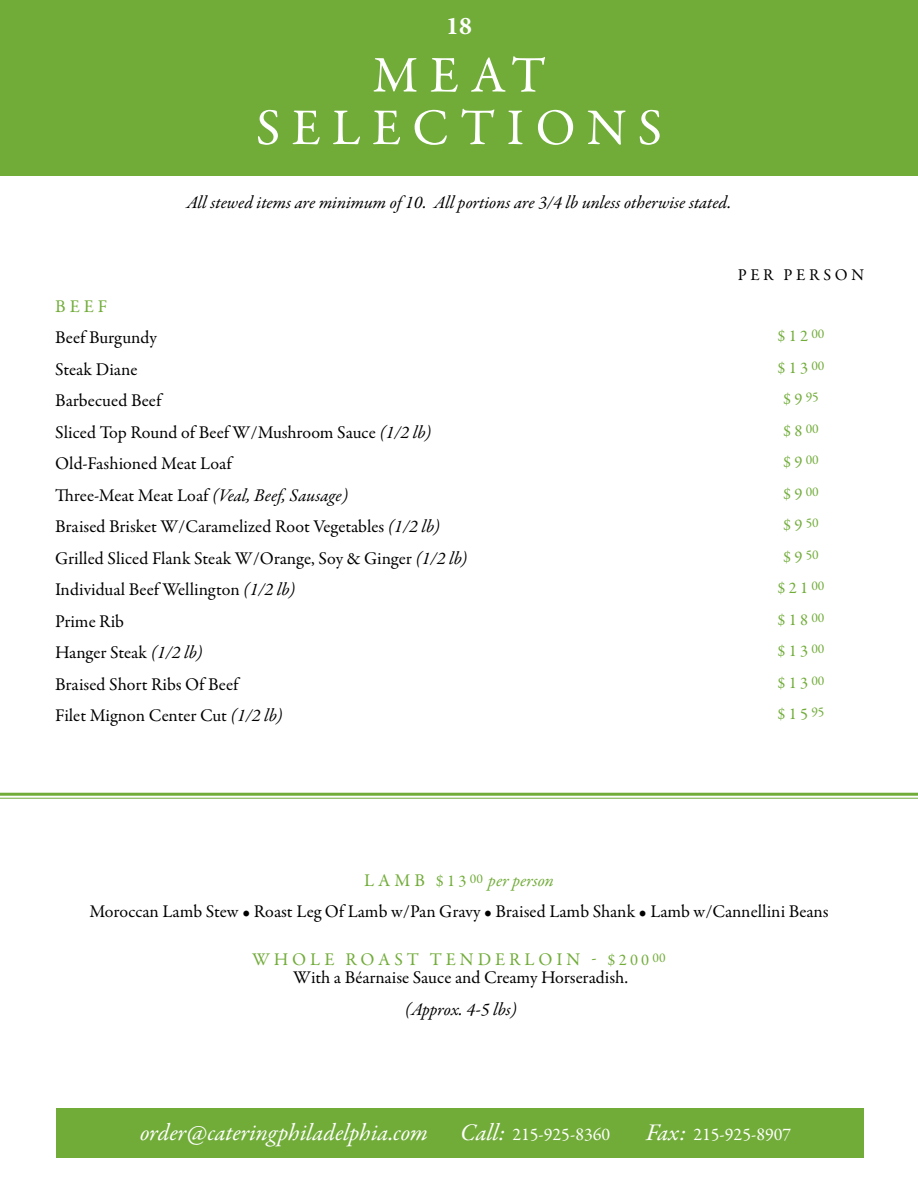
<style>
.page{position:relative;width:918px;height:1188px;background:#fff}
.page>*{position:absolute;margin:0;border:0;box-sizing:border-box;transform-origin:0 0}
.t1{font:51.6px/52.5px "Garamond Premr Pro";letter-spacing:.22em;color:#fff;text-align:center}
.t2{font:700 25.5px "Minion Pro";color:#fff}
.t3{font:italic 24px "Garamond Premr Pro";color:#fff}
.t4{font:18px/31.5px "Garamond Premr Pro";color:#000;text-align:center}
.t5{font:italic 18px "Garamond Premr Pro";color:#000}
.t6{font:18px "Garamond Premr Pro";color:#fff}
.t7{font:18px "Garamond Premr Pro";color:#71ac39}
.t8{font:16.5px/31.5px "Garamond Premr Pro";letter-spacing:.2em;color:#71ac39;text-align:center}
.t9{font:16.5px "Garamond Premr Pro";letter-spacing:.22em;color:#000}
.s1{font-style:italic}
.s2{color:#71ac39}
.s3{font-size:16.5px;color:#71ac39}
.s4{font-style:italic;color:#71ac39}
.s5{font-style:italic;font-size:24px}
</style>
<div class="page">
<div style="left:0;top:0;width:918px;height:176px;background:#71ac39"></div>
<hr style="left:0;top:793px;width:918px;height:3px;background:#71ac39">
<hr style="left:0;top:798px;width:918px;height:1px;background:#71ac39">
<div style="left:56px;top:1109px;width:808px;height:49px;background:#71ac39"></div>
<h2 class="t2" style="left:446px;top:8px;width:27px">18</h2>
<h1 class="t1" style="left:256px;top:50px;width:408px">MEAT<br>SELECTIONS</h1>
<p class="t5" style="left:187px;top:191px;width:546px">All stewed items are minimum of 10. All portions are 3/4 lb unless otherwise stated.</p>
<p class="t7" style="left:55px;top:295px;width:54px">BEEF</p>
<p class="t4" style="left:55px;top:322px;width:414px;text-align:left">Beef Burgundy<br>Steak Diane<br>Barbecued Beef<br>Sliced Top Round of Beef W/Mushroom Sauce <span class="s1">(1/2 lb)<br></span>Old-Fashioned Meat Loaf<br>Three-Meat Meat Loaf <span class="s1">(Veal, Beef, Sausage)<br></span>Braised Brisket W/Caramelized Root Vegetables <span class="s1">(1/2 lb)<br></span>Grilled Sliced Flank Steak W/Orange, Soy &amp; Ginger <span class="s1">(1/2 lb)<br></span>Individual Beef Wellington <span class="s1">(1/2 lb)<br></span>Prime Rib<br>Hanger Steak <span class="s1">(1/2 lb)<br></span>Braised Short Ribs Of Beef<br>Filet Mignon Center Cut <span class="s1">(1/2 lb)</span></p>
<p class="t9" style="left:738px;top:265px;width:128px">PER PERSON</p>
<p class="t8" style="left:777px;top:321px;width:49px">$12<sup>00 </sup>$13<sup>00 </sup>$9<sup>95 </sup>$8<sup>00 </sup>$9<sup>00 </sup>$9<sup>00 </sup>$9<sup>50 </sup>$9<sup>50 </sup>$21<sup>00 </sup>$18<sup>00 </sup>$13<sup>00 </sup>$13<sup>00 </sup>$15<sup>95</sup></p>
<p class="t4" style="left:89px;top:865px;width:741px"><span class="s2">L A M B</span> <span class="s3">$ 1 3</span> <sup>00</sup> <span class="s4">per person<br></span>Moroccan Lamb Stew • Roast Leg Of Lamb w/Pan Gravy • Braised Lamb Shank • Lamb w/Cannellini Beans</p>
<p class="t4" style="left:252px;top:951px;width:415px;line-height:18px"><span class="s2">WHOLE ROAST TENDERLOIN -</span> <span class="s3">$200</span><sup>00<br></sup>With a Béarnaise Sauce and Creamy Horseradish.</p>
<p class="t5" style="left:405px;top:997px;width:114px">(Approx. 4-5 lbs)</p>
<h3 class="t3" style="left:140px;top:1117px;width:289px">order@cateringphiladelphia.com</h3>
<p class="t6" style="left:460px;top:1123px;width:152px"><span class="s5">Call:</span> 215-925-8360</p>
<p class="t6" style="left:646px;top:1123px;width:147px"><span class="s5">Fax:</span> 215-925-8907</p>
</div>
